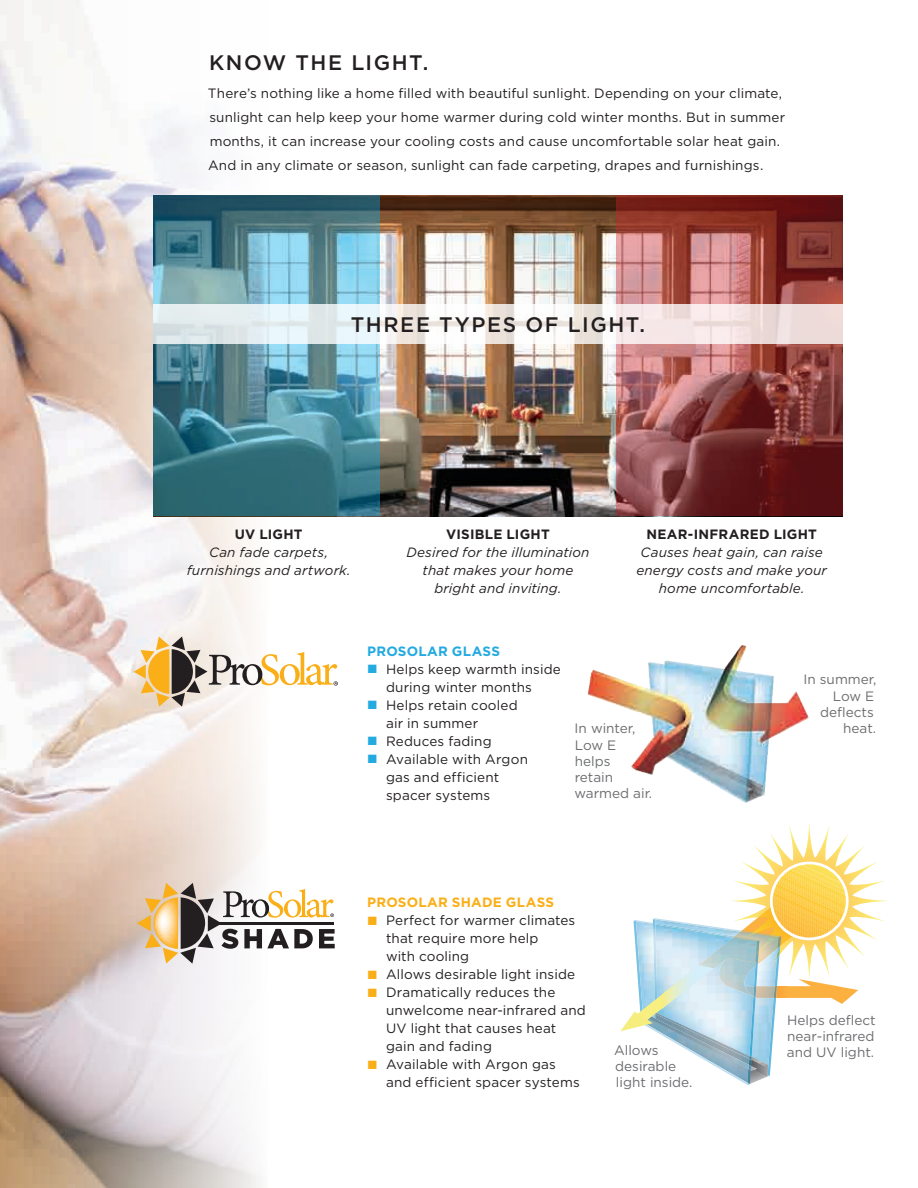
<style>
.page{position:relative;width:918px;height:1188px;background:#fff}
.page>*{position:absolute;margin:0;border:0;box-sizing:border-box;transform-origin:0 0}
.t1{font:500 21px "Gotham";letter-spacing:.075em;color:#231f20}
.t2{font:13.65px/16.4px "Gotham";color:#6c6d70}
.t3{font:13.5px/18px "Gotham";letter-spacing:.01em;color:#231f20}
.t4{font:italic 13.5px/18px "Gotham";letter-spacing:.01em;color:#231f20;text-align:center}
.t5{font:700 13.5px "Gotham";letter-spacing:.02em;color:#231f20}
.t6{font:700 13.5px "Gotham";letter-spacing:.015em;color:#faaf18}
.t7{font:700 13.5px "Gotham";color:#24aae1}
.s1{color:#24aae1}
.s2{color:#faaf18}
</style>
<div class="page">
<img style="left:0;top:0;width:268px;height:1188px">
<img style="left:588px;top:646px;width:153px;height:95px">
<svg style="left:134px;top:636px;width:204px;height:71px"></svg>
<svg style="left:137px;top:883px;width:198px;height:81px"></svg>
<hr style="left:215px;top:922px;width:119px;height:2px;background:#231f20">
<svg style="left:621px;top:823px;width:266px;height:262px"></svg>
<img style="left:380px;top:195px;width:236px;height:321px">
<svg style="left:153px;top:195px;width:227px;height:321px;background:#508897"></svg>
<svg style="left:616px;top:195px;width:227px;height:321px;background:#904746"></svg>
<svg style="left:153px;top:304px;width:690px;height:40px"></svg>
<h1 class="t1" style="left:209px;top:48px;width:221px">KNOW THE LIGHT.</h1>
<p class="t3" style="left:208px;top:81px;width:579px;line-height:24px">There’s nothing like a home filled with beautiful sunlight. Depending on your climate, sunlight can help keep your home warmer during cold winter months. But in summer months, it can increase your cooling costs and cause uncomfortable solar heat gain.<br>And in any climate or season, sunlight can fade carpeting, drapes and furnishings.</p>
<h1 class="t1" style="left:351px;top:310px;width:296px">THREE TYPES OF LIGHT.</h1>
<p class="t5" style="left:235px;top:526px;width:69px">UV LIGHT</p>
<p class="t4" style="left:187px;top:543px;width:165px">Can fade carpets, furnishings and artwork.</p>
<p class="t5" style="left:446px;top:526px;width:105px">VISIBLE LIGHT</p>
<p class="t4" style="left:406px;top:543px;width:185px">Desired for the illumination that makes your home bright and inviting.</p>
<p class="t5" style="left:646px;top:526px;width:172px">NEAR-IN FRARED LIGHT</p>
<p class="t4" style="left:636px;top:543px;width:192px">Causes heat gain, can raise energy costs and make your home uncomfortable.</p>
<p class="t7" style="left:367px;top:642px;width:134px">PROSOLAR GLASS</p>
<p class="t3" style="left:386px;top:660px;width:176px;text-indent:-18px"><span class="s1">■</span> Helps keep warmth inside during winter months</p>
<p class="t3" style="left:386px;top:696px;width:133px;text-indent:-18px"><span class="s1">■</span> Helps retain cooled air in summer</p>
<p class="t3" style="left:368px;top:732px;width:126px"><span class="s1">■</span> Reduces fading</p>
<p class="t3" style="left:386px;top:750px;width:143px;text-indent:-18px"><span class="s1">■</span> Available with Argon gas and efficient spacer systems</p>
<p class="t2" style="left:574px;top:720px;width:79px">In winter,<br>Low E helps<br>retain warmed air.</p>
<p class="t2" style="left:803px;top:671px;width:74px;text-align:right">In summer,<br>Low E deflects heat.</p>
<p class="t6" style="left:367px;top:893px;width:188px">PROSOLAR SHADE GLASS</p>
<p class="t3" style="left:386px;top:911px;width:191px;text-indent:-18px"><span class="s2">■</span> Perfect for warmer climates that require more help<br>with cooling</p>
<p class="t3" style="left:368px;top:965px;width:209px"><span class="s2">■</span> Allows desirable light inside</p>
<p class="t3" style="left:386px;top:983px;width:201px;text-indent:-18px"><span class="s2">■</span> Dramatically reduces the unwelcome near-infrared and<br>UV light that causes heat gain and fading</p>
<p class="t3" style="left:386px;top:1055px;width:195px;text-indent:-18px"><span class="s2">■</span> Available with Argon gas and efficient spacer systems</p>
<p class="t2" style="left:787px;top:1011px;width:90px">Helps deflect near-infrared</p>
<p class="t2" style="left:614px;top:1041px;width:46px">Allows</p>
<p class="t2" style="left:787px;top:1044px;width:89px">and UV light.</p>
<p class="t2" style="left:615px;top:1058px;width:79px">desirable light inside.</p>
</div>
